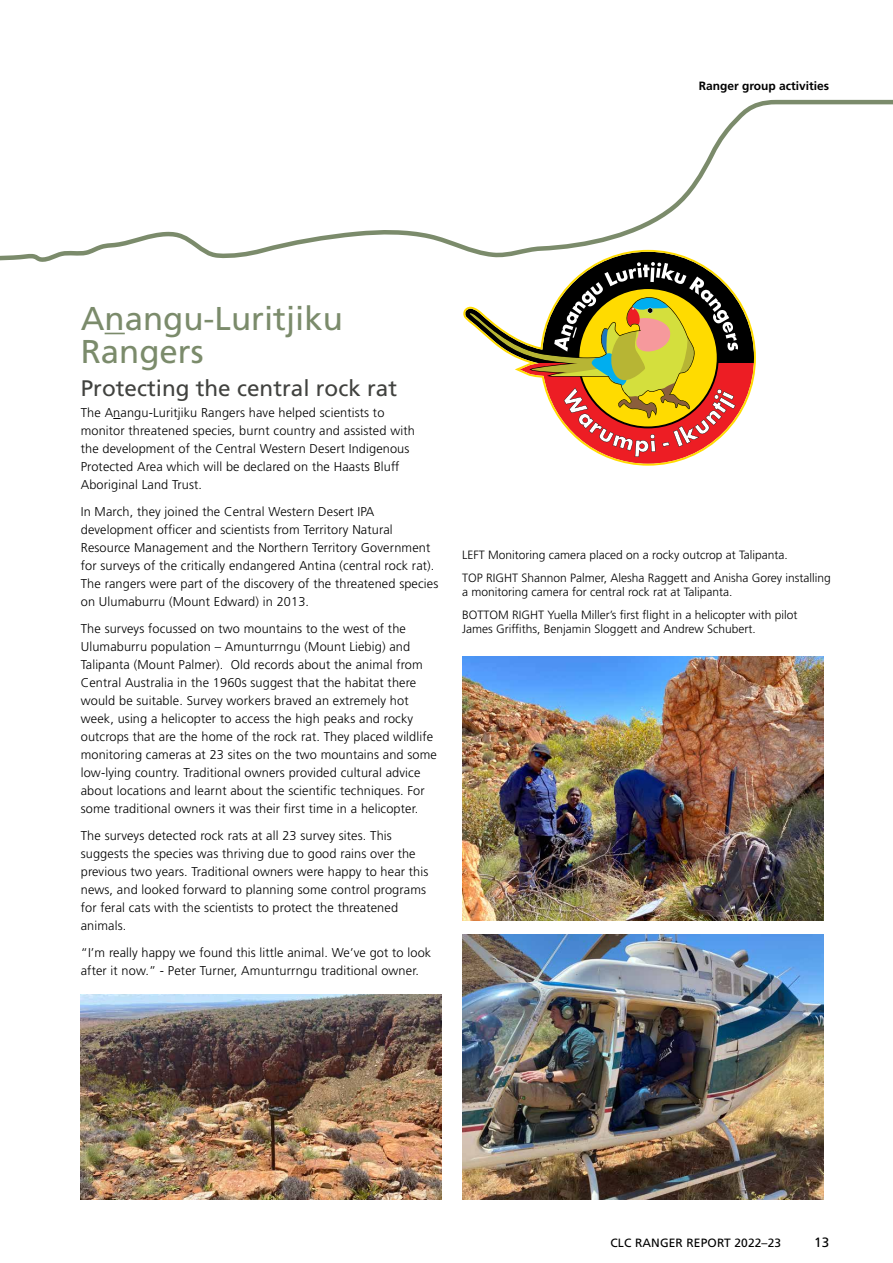
<style>
.page{position:relative;width:893px;height:1263px;background:#fff}
.page>*{position:absolute;margin:0;border:0;box-sizing:border-box;transform-origin:0 0}
.HEADING_1_-_Output{font:33px/33px "Frutiger";color:#7b8b6b}
.HEADING_2{font:22.5px "Frutiger";color:#41423f}
.t1{font:13.5px "Frutiger";color:#000}
.BODY_TEXT{font:300 12.75px/18px "Frutiger";letter-spacing:.01em;color:#000}
.t2{font:300 12px/14.4px "Frutiger LT Std";color:#000}
.t3{font:12px "Frutiger";letter-spacing:.01em;color:#000}
.TAB{font:700 12px "Frutiger";color:#000}
</style>
<div class="page">
<svg style="left:0;top:99px;width:893px;height:163px"></svg>
<svg style="left:105px;top:333px;width:20px;height:1px"></svg>
<img style="left:81px;top:994px;width:361px;height:205px">
<img style="left:462px;top:656px;width:361px;height:265px">
<img style="left:462px;top:934px;width:361px;height:265px">
<svg style="left:463px;top:250px;width:293px;height:216px"></svg>
<svg style="left:469px;top:262px;width:269px;height:195px"></svg>
<p class="TAB" style="left:699px;top:79px;width:132px">Ranger group activities</p>
<p class="HEADING_1_-_Output" style="left:81px;top:302px;width:264px">Anangu-Luritjiku<br>Rangers</p>
<p class="HEADING_2" style="left:81px;top:375px;width:318px">Protecting the central rock rat</p>
<p class="BODY_TEXT" style="left:81px;top:404px;width:335px">The Anangu-Luritjiku Rangers have helped scientists to monitor threatened species, burnt country and assisted with the development of the Central Western Desert Indigenous Protected Area which will be declared on the Haasts Bluff Aboriginal Land Trust.</p>
<p class="BODY_TEXT" style="left:81px;top:503px;width:359px">In March, they joined the Central Western Desert IPA development officer and scientists from Territory Natural Resource Management and the Northern Territory Government for surveys of the critically endangered Antina (central rock rat).<br>The rangers were part of the discovery of the threatened species on Ulumaburru (Mount Edward) in 2013.</p>
<p class="BODY_TEXT" style="left:81px;top:620px;width:358px">The surveys focussed on two mountains to the west of the Ulumaburru population – Amunturrngu (Mount Liebig) and Talipanta (Mount Palmer). Old records about the animal from Central Australia in the 1960s suggest that the habitat there would be suitable. Survey workers braved an extremely hot week, using a helicopter to access the high peaks and rocky outcrops that are the home of the rock rat. They placed wildlife monitoring cameras at 23 sites on the two mountains and some low-lying country. Traditional owners provided cultural advice about locations and learnt about the scientific techniques. For some traditional owners it was their first time in a helicopter.</p>
<p class="BODY_TEXT" style="left:81px;top:827px;width:349px">The surveys detected rock rats at all 23 survey sites. This suggests the species was thriving due to good rains over the previous two years. Traditional owners were happy to hear this news, and looked forward to planning some control programs for feral cats with the scientists to protect the threatened animals.</p>
<p class="BODY_TEXT" style="left:81px;top:944px;width:352px">“I’m really happy we found this little animal. We’ve got to look after it now.” - Peter Turner, Amunturrngu traditional owner.</p>
<p class="t2" style="left:462px;top:548px;width:327px">LEFT Monitoring camera placed on a rocky outcrop at Talipanta.</p>
<p class="t2" style="left:462px;top:570px;width:370px">TOP RIGHT Shannon Palmer, Alesha Raggett and Anisha Gorey installing a monitoring camera for central rock rat at Talipanta.</p>
<p class="t2" style="left:462px;top:608px;width:337px">BOTTOM RIGHT Yuella Miller’s first flight in a helicopter with pilot<br>James Griffiths, Benjamin Sloggett and Andrew Schubert.</p>
<p class="t3" style="left:610px;top:1235px;width:172px">CLC RANGER REPORT 2022–23</p>
<p class="t1" style="left:814px;top:1234px;width:17px">13</p>
</div>
